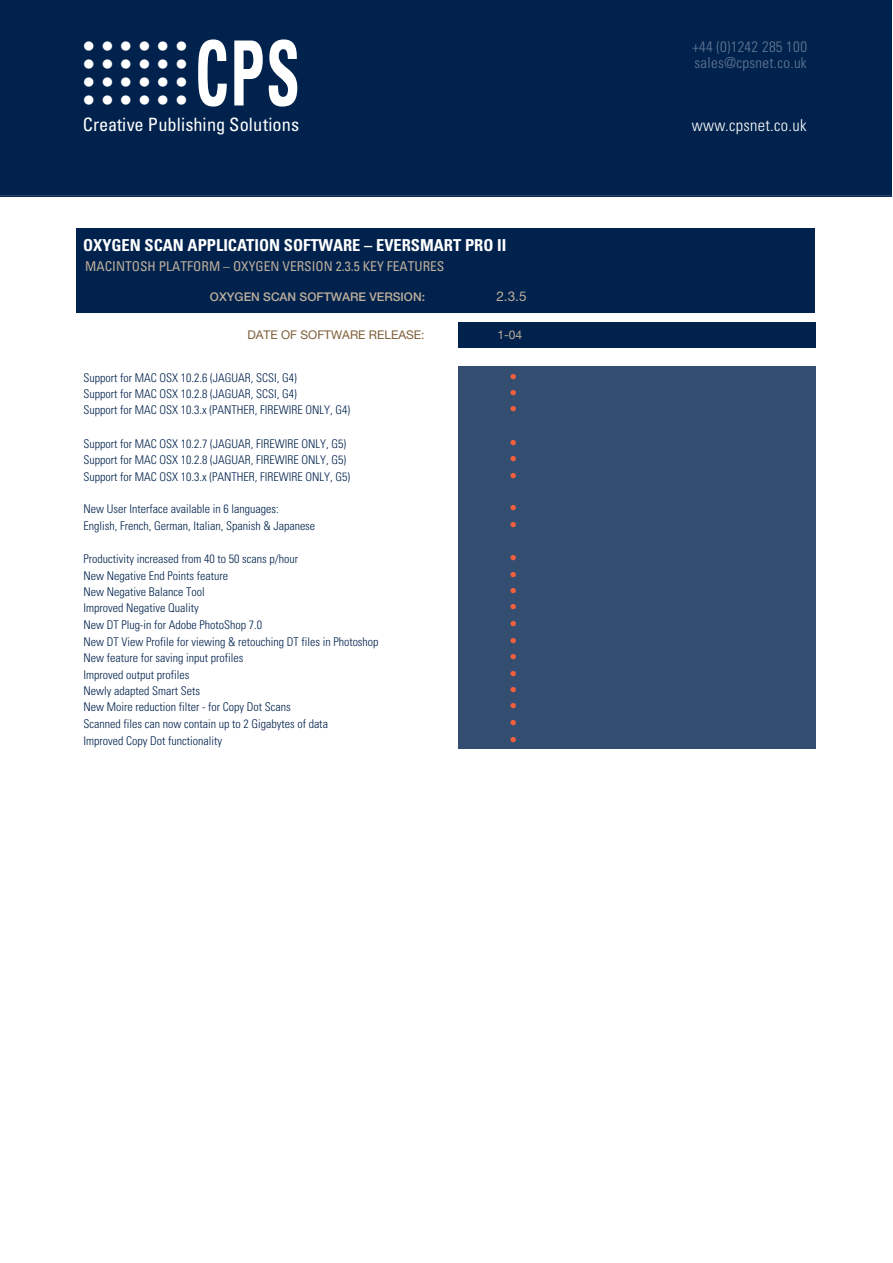
<style>
.page{position:relative;width:893px;height:1263px;background:#fff}
.page>*{position:absolute;margin:0;border:0;box-sizing:border-box;transform-origin:0 0}
.t1{font:700 condensed 90px "Univers LT Std";color:#fff;scale:.68 1}
.t2{font:condensed 30.3px "Univers LT Std";color:#fff}
.t3{font:condensed 18.3px "Univers LT Std";color:#fff}
.t4{font:700 condensed 16.5px "Univers LT Std";color:#fff}
.t5{font:300 condensed 16.5px "Univers LT Std";color:#fff}
.t6{font:300 condensed 15px/16.5px "Univers LT Std";letter-spacing:.01em;color:#667a94}
.t7{font:300 condensed 15px "Univers LT Std";color:#f4603e}
.t8{font:condensed 13.5px "Univers LT Std";color:#beae9c}
.t9{font:13.5px "Helvetica Neue LT Pro";color:#beae9c}
.t10{font:300 condensed 12px "Univers LT Std";color:#00224d}
.t11{font:500 12px "Helvetica Neue LT Pro";color:#beae9c}
.t12{font:12px "Helvetica Neue LT Pro";color:#7c5e38}
.t13{font:12px "Helvetica Neue LT Pro";color:#beae9c}
.s1{font-weight:400;font-size:30.3px}
</style>
<div class="page">
<div style="left:458px;top:366px;width:357px;height:382px;background:#334e70"></div>
<div style="left:0;top:0;width:892px;height:197px;background:#00224d"></div>
<hr style="left:0;top:195px;width:892px;height:1px;background:#334e70">
<div style="left:76px;top:228px;width:739px;height:85px;background:#00224d"></div>
<div style="left:458px;top:322px;width:357px;height:25px;background:#00224d"></div>
<h1 class="t1" style="left:176px;top:40px;width:183px"><span class="s1">•</span> CPS</h1>
<h3 class="t3" style="left:83px;top:117px;width:218px">Creative Publishing Solutio n s</h3>
<h2 class="t2" style="left:84px;top:35px;width:104px">••••••</h2>
<h2 class="t2" style="left:84px;top:53px;width:104px">••••••</h2>
<h2 class="t2" style="left:84px;top:71px;width:104px">• • • • • •</h2>
<h2 class="t2" style="left:84px;top:89px;width:85px">• • • • •</h2>
<h3 class="t4" style="left:83px;top:239px;width:425px">OXYGEN SCAN APPLICATION SOFTWARE – EVERSMART PRO II</h3>
<p class="t8" style="left:85px;top:261px;width:361px">MACINTOSH PLATFORM – OXYGEN VERSION 2.3.5 KEY FEATURES</p>
<p class="t11" style="left:210px;top:292px;width:217px">OXYGEN SCAN SOFTWARE VERSION:</p>
<p class="t9" style="left:496px;top:291px;width:32px">2.3.5</p>
<p class="t12" style="left:247px;top:331px;width:179px">DATE OF SOFTWARE RELEASE:</p>
<p class="t13" style="left:498px;top:330px;width:26px">1-04</p>
<p class="t10" style="left:84px;top:373px;width:215px">Support for MAC OSX 10.2.6 (JAGUAR, SCSI, G4)</p>
<p class="t7" style="left:509px;top:371px;width:11px">•</p>
<p class="t10" style="left:84px;top:389px;width:215px">Support for MAC OSX 10.2.8 (JAGUAR, SCSI, G4)</p>
<p class="t7" style="left:509px;top:387px;width:11px">•</p>
<p class="t10" style="left:84px;top:406px;width:268px">Support for MAC OSX 10.3.x (PANTHER, FIREWIRE ONLY, G4)</p>
<p class="t7" style="left:509px;top:404px;width:11px">•</p>
<p class="t10" style="left:84px;top:439px;width:264px">Support for MAC OSX 10.2.7 (JAGUAR, FIREWIRE ONLY, G5)</p>
<p class="t7" style="left:509px;top:437px;width:11px">•</p>
<p class="t10" style="left:84px;top:455px;width:264px">Support for MAC OSX 10.2.8 (JAGUAR, FIREWIRE ONLY, G5)</p>
<p class="t7" style="left:509px;top:453px;width:11px">•</p>
<p class="t10" style="left:84px;top:472px;width:268px">Support for MAC OSX 10.3.x (PANTHER, FIREWIRE ONLY, G5)</p>
<p class="t7" style="left:509px;top:470px;width:11px">•</p>
<p class="t10" style="left:84px;top:505px;width:197px">New User Interface available in 6 languages:</p>
<p class="t7" style="left:509px;top:503px;width:11px">•</p>
<p class="t10" style="left:84px;top:521px;width:233px">English, French, German, Italian, Spanish &amp; Japanese</p>
<p class="t7" style="left:509px;top:519px;width:11px">•</p>
<p class="t10" style="left:84px;top:554px;width:216px">Productivity increased from 40 to 50 scans p/hour</p>
<p class="t7" style="left:509px;top:552px;width:11px">•</p>
<p class="t10" style="left:84px;top:571px;width:146px">New Negative End Points feature</p>
<p class="t7" style="left:509px;top:569px;width:11px">•</p>
<p class="t10" style="left:84px;top:587px;width:123px">New Negative Balance Tool</p>
<p class="t7" style="left:509px;top:585px;width:11px">•</p>
<p class="t10" style="left:84px;top:604px;width:117px">Improved Negative Quality</p>
<p class="t7" style="left:509px;top:602px;width:11px">•</p>
<p class="t10" style="left:84px;top:620px;width:180px">New DT Plug-in for Adobe PhotoShop 7.0</p>
<p class="t7" style="left:509px;top:618px;width:11px">•</p>
<p class="t10" style="left:84px;top:637px;width:297px">New DT View Profile for viewing &amp; retouching DT files in Photoshop</p>
<p class="t7" style="left:509px;top:635px;width:11px">•</p>
<p class="t10" style="left:84px;top:653px;width:161px">New feature for saving input profiles</p>
<p class="t7" style="left:509px;top:651px;width:11px">•</p>
<p class="t10" style="left:84px;top:670px;width:107px">Improved output profiles</p>
<p class="t7" style="left:509px;top:668px;width:11px">•</p>
<p class="t10" style="left:84px;top:686px;width:118px">Newly adapted Smart Sets</p>
<p class="t7" style="left:509px;top:684px;width:11px">•</p>
<p class="t10" style="left:84px;top:703px;width:209px">New Moire reduction filter - for Copy Dot Scans</p>
<p class="t7" style="left:509px;top:701px;width:11px">•</p>
<p class="t10" style="left:84px;top:719px;width:246px">Scanned files can now contain up to 2 Gigabytes of data</p>
<p class="t7" style="left:509px;top:717px;width:11px">•</p>
<p class="t10" style="left:84px;top:736px;width:140px">Improved Copy Dot functionality</p>
<p class="t7" style="left:509px;top:734px;width:11px">•</p>
<p class="t6" style="left:692px;top:40px;width:116px">+44 (0)1242 285 100 s a le s @ c p s n e t.c o .u k</p>
<h3 class="t5" style="left:692px;top:119px;width:116px">w w w.c p s n e t.c o .u k</h3>
</div>
